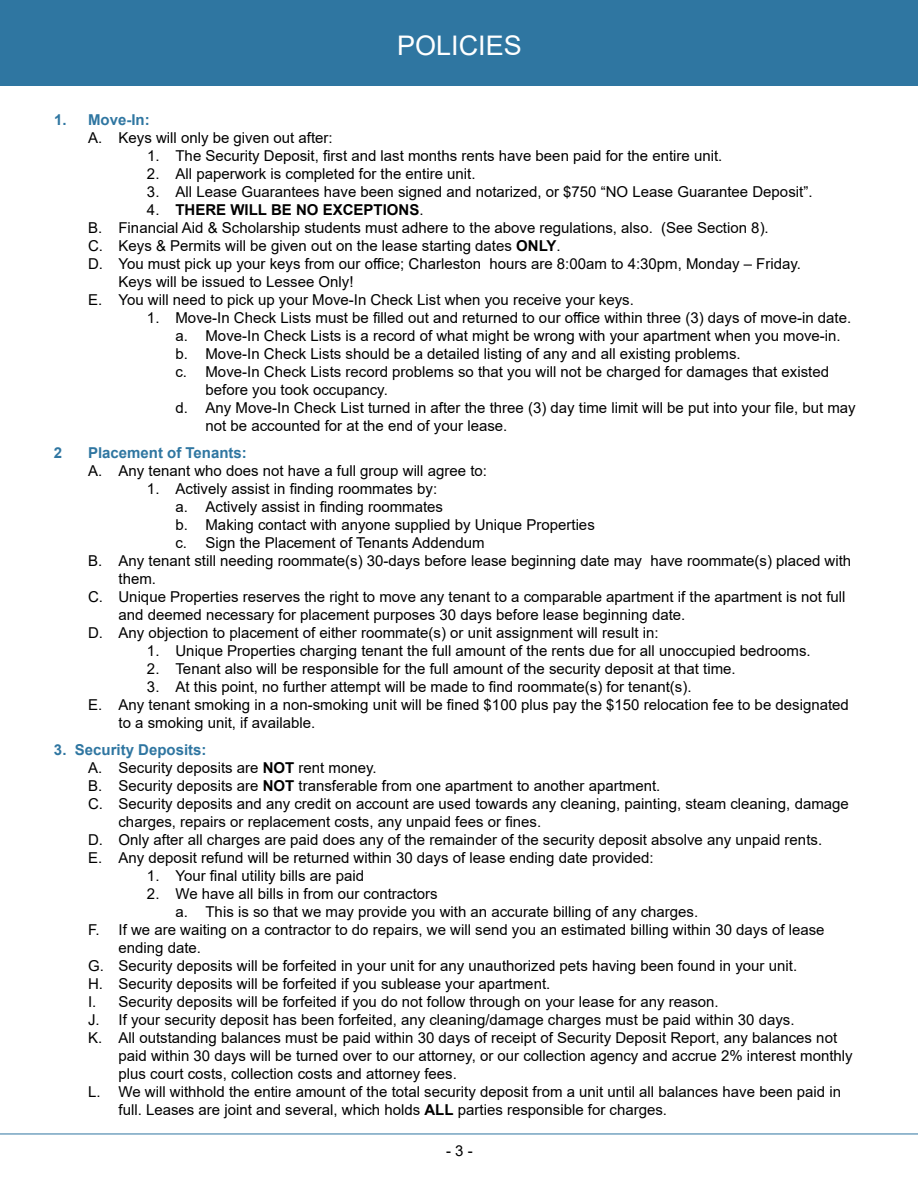
<style>
.page{position:relative;width:918px;height:1188px;background:#fff}
.page>*{position:absolute;margin:0;border:0;box-sizing:border-box;transform-origin:0 0}
.t1{font:27px "Arial";color:#fff}
.t2{font:15px "Arial";color:#000}
.t3{font:700 15px "Arial";color:#2f76a1}
.t4{font:700 15px "Arial";color:#000}
.s1{font-weight:400}
.s2{font-weight:700}
</style>
<div class="page">
<div style="left:0;top:0;width:918px;height:85px;background:#2f76a1"></div>
<hr style="left:0;top:1134px;width:918px;height:1px;background:#2f76a1">
<h1 class="t1" style="left:397px;top:27px;width:126px">POLICIES</h1>
<p class="t3" style="left:54px;top:109px;width:97px">1. Move-In:</p>
<p class="t2" style="left:88px;top:127px;width:246px">A. Keys will only be given out after:</p>
<p class="t2" style="left:147px;top:145px;width:577px">1. The Security Deposit, first and last months rents have been paid for the entire unit.</p>
<p class="t2" style="left:147px;top:163px;width:330px">2. All paperwork is completed for the entire unit.</p>
<p class="t2" style="left:147px;top:181px;width:667px">3. All Lease Guarantees have been signed and notarized, or $750 “NO Lease Guarantee Deposit”.</p>
<p class="t4" style="left:147px;top:199px;width:278px"><span class="s1">4.</span> THERE WILL BE NO EXCEPTIONS<span class="s1">.</span></p>
<p class="t2" style="left:88px;top:217px;width:682px">B. Financial Aid &amp; Scholarship students must adhere to the above regulations, also. (See Section 8).</p>
<p class="t2" style="left:88px;top:235px;width:474px">C. Keys &amp; Permits will be given out on the lease starting dates <span class="s2">ONLY</span>.</p>
<p class="t2" style="left:88px;top:253px;width:714px">D. You must pick up your keys from our office; Charleston hours are 8:00am to 4:30pm, Monday – Friday.</p>
<p class="t2" style="left:118px;top:271px;width:237px">Keys will be issued to Lessee Only!</p>
<p class="t2" style="left:88px;top:289px;width:547px">E. You will need to pick up your Move-In Check List when you receive your keys.</p>
<p class="t2" style="left:147px;top:307px;width:706px">1. Move-In Check Lists must be filled out and returned to our office within three (3) days of move-in date.</p>
<p class="t2" style="left:175px;top:325px;width:667px">a. Move-In Check Lists is a record of what might be wrong with your apartment when you move-in.</p>
<p class="t2" style="left:175px;top:343px;width:567px">b. Move-In Check Lists should be a detailed listing of any and all existing problems.</p>
<p class="t2" style="left:175px;top:361px;width:655px">c. Move-In Check Lists record problems so that you will not be charged for damages that existed</p>
<p class="t2" style="left:205px;top:379px;width:184px">before you took occupancy.</p>
<p class="t2" style="left:175px;top:397px;width:682px">d. Any Move-In Check List turned in after the three (3) day time limit will be put into your file, but may</p>
<p class="t2" style="left:205px;top:415px;width:303px">not be accounted for at the end of your lease.</p>
<p class="t3" style="left:54px;top:442px;width:10px">2</p>
<p class="t3" style="left:88px;top:442px;width:160px">Placement of Tenants:</p>
<p class="t2" style="left:88px;top:460px;width:401px">A. Any tenant who does not have a full group will agree to:</p>
<p class="t2" style="left:147px;top:478px;width:292px">1. Actively assist in finding roommates by:</p>
<p class="t2" style="left:175px;top:496px;width:269px">a. Actively assist in finding roommates</p>
<p class="t2" style="left:175px;top:514px;width:421px">b. Making contact with anyone supplied by Unique Properties</p>
<p class="t2" style="left:175px;top:532px;width:311px">c. Sign the Placement of Tenants Addendum</p>
<p class="t2" style="left:88px;top:550px;width:765px">B. Any tenant still needing roommate(s) 30-days before lease beginning date may have roommate(s) placed with</p>
<p class="t2" style="left:118px;top:568px;width:39px">them.</p>
<p class="t2" style="left:88px;top:586px;width:759px">C. Unique Properties reserves the right to move any tenant to a comparable apartment if the apartment is not full</p>
<p class="t2" style="left:118px;top:604px;width:568px">and deemed necessary for placement purposes 30 days before lease beginning date.</p>
<p class="t2" style="left:88px;top:622px;width:572px">D. Any objection to placement of either roommate(s) or unit assignment will result in:</p>
<p class="t2" style="left:147px;top:640px;width:665px">1. Unique Properties charging tenant the full amount of the rents due for all unoccupied bedrooms.</p>
<p class="t2" style="left:147px;top:658px;width:590px">2. Tenant also will be responsible for the full amount of the security deposit at that time.</p>
<p class="t2" style="left:147px;top:676px;width:546px">3. At this point, no further attempt will be made to find roommate(s) for tenant(s).</p>
<p class="t2" style="left:88px;top:694px;width:762px">E. Any tenant smoking in a non-smoking unit will be fined $100 plus pay the $150 relocation fee to be designated</p>
<p class="t2" style="left:118px;top:712px;width:198px">to a smoking unit, if available.</p>
<p class="t3" style="left:54px;top:739px;width:154px">3. Security Deposits:</p>
<p class="t2" style="left:88px;top:757px;width:290px">A. Security deposits are <span class="s2">NOT</span> rent money.</p>
<p class="t2" style="left:88px;top:775px;width:574px">B. Security deposits are <span class="s2">NOT</span> transferable from one apartment to another apartment.</p>
<p class="t2" style="left:88px;top:793px;width:762px">C. Security deposits and any credit on account are used towards any cleaning, painting, steam cleaning, damage</p>
<p class="t2" style="left:118px;top:811px;width:424px">charges, repairs or replacement costs, any unpaid fees or fines.</p>
<p class="t2" style="left:88px;top:829px;width:736px">D. Only after all charges are paid does any of the remainder of the security deposit absolve any unpaid rents.</p>
<p class="t2" style="left:88px;top:847px;width:567px">E. Any deposit refund will be returned within 30 days of lease ending date provided:</p>
<p class="t2" style="left:147px;top:865px;width:219px">1. Your final utility bills are paid</p>
<p class="t2" style="left:147px;top:883px;width:292px">2. We have all bills in from our contractors</p>
<p class="t2" style="left:175px;top:901px;width:524px">a. This is so that we may provide you with an accurate billing of any charges.</p>
<p class="t2" style="left:88px;top:919px;width:738px">F. If we are waiting on a contractor to do repairs, we will send you an estimated billing within 30 days of lease</p>
<p class="t2" style="left:118px;top:937px;width:84px">ending date.</p>
<p class="t2" style="left:88px;top:955px;width:711px">G. Security deposits will be forfeited in your unit for any unauthorized pets having been found in your unit.</p>
<p class="t2" style="left:88px;top:973px;width:464px">H. Security deposits will be forfeited if you sublease your apartment.</p>
<p class="t2" style="left:88px;top:991px;width:632px">I. Security deposits will be forfeited if you do not follow through on your lease for any reason.</p>
<p class="t2" style="left:88px;top:1009px;width:708px">J. If your security deposit has been forfeited, any cleaning/damage charges must be paid within 30 days.</p>
<p class="t2" style="left:88px;top:1027px;width:751px">K. All outstanding balances must be paid within 30 days of receipt of Security Deposit Report, any balances not</p>
<p class="t2" style="left:118px;top:1045px;width:736px">paid within 30 days will be turned over to our attorney, or our collection agency and accrue 2% interest monthly</p>
<p class="t2" style="left:118px;top:1063px;width:340px">plus court costs, collection costs and attorney fees.</p>
<p class="t2" style="left:88px;top:1081px;width:755px">L. We will withhold the entire amount of the total security deposit from a unit until all balances have been paid in</p>
<p class="t2" style="left:118px;top:1099px;width:550px">full. Leases are joint and several, which holds <span class="s2">ALL</span> parties responsible for charges.</p>
<p class="t2" style="left:446px;top:1140px;width:28px">- 3 -</p>
</div>
